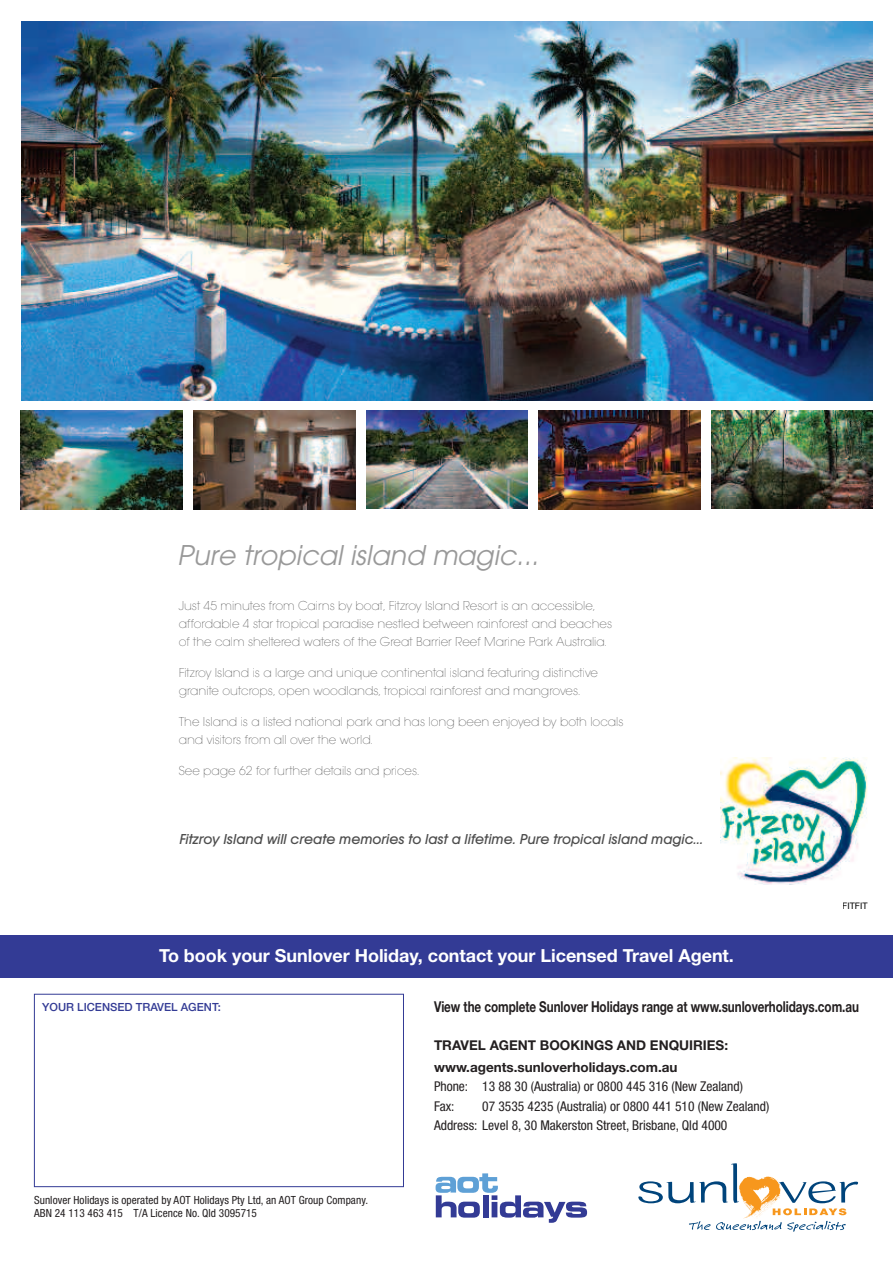
<style>
.page{position:relative;width:893px;height:1263px;background:#fff}
.page>*{position:absolute;margin:0;border:0;box-sizing:border-box;transform-origin:0 0}
.t1{font:italic 27px "Avant Garde";color:#999}
.t2{font:700 18px "Helvetica Neue LT Std";color:#fff}
.t3{font:italic 500 15px "Avant Garde Gothic Itc T";color:#4d4d4d}
.t4{font:700 15px "Helvetica Neue LT Std";letter-spacing:-.005em;color:#231f20;scale:.78 1}
.t5{font:200 13.5px/18px "Avant Garde Gothic Itc T";color:#4d4d4d}
.t6{font:condensed 13.5px/19.5px "Helvetica Neue LT Std";color:#231f20}
.t7{font:700 13.5px/21.6px "Helvetica Neue LT Std";color:#231f20}
.t8{font:condensed 13.5px "Helvetica Neue";color:#231f20}
.t9{font:condensed 11.25px/13.5px "Helvetica Neue LT Std";letter-spacing:.005em;color:#231f20}
.t10{font:500 11.25px "Helvetica Neue LT Std";color:#333b95}
.t11{font:9px "Helvetica Neue";color:#000}
</style>
<div class="page">
<img style="left:21px;top:22px;width:852px;height:378px">
<img style="left:720px;top:758px;width:147px;height:127px">
<img style="left:21px;top:411px;width:161px;height:98px">
<img style="left:194px;top:411px;width:161px;height:98px">
<img style="left:539px;top:411px;width:161px;height:98px">
<img style="left:711px;top:410px;width:162px;height:98px">
<img style="left:367px;top:411px;width:160px;height:98px">
<div style="left:0;top:935px;width:893px;height:43px;background:#333b95"></div>
<div style="left:34px;top:994px;width:370px;height:193px;border:1px solid #333b95"></div>
<svg style="left:436px;top:1173px;width:151px;height:50px"></svg>
<svg style="left:638px;top:1163px;width:220px;height:69px"></svg>
<h1 class="t1" style="left:177px;top:545px;width:363px">Pure tropical island magic...</h1>
<p class="t5" style="left:179px;top:597px;width:435px">Just 45 minutes from Cairns by boat, Fitzroy Island Resort is an accessible, affordable 4 star tropical paradise nestled between rainforest and beaches of the calm sheltered waters of the Great Barrier Reef Marine Park Australia.</p>
<p class="t5" style="left:179px;top:663px;width:421px">Fitzroy Island is a large and unique continental island featuring distinctive granite outcrops, open woodlands, tropical rainforest and mangroves.</p>
<p class="t5" style="left:179px;top:712px;width:446px">The Island is a listed national park and has long been enjoyed by both locals and visitors from all over the world.</p>
<p class="t5" style="left:179px;top:761px;width:242px">See page 62 for further details and prices.</p>
<p class="t3" style="left:180px;top:830px;width:525px">Fitzroy Island will create memories to last a lifetime. Pure tropical island magic…</p>
<p class="t11" style="left:842px;top:903px;width:27px">FITFIT</p>
<h2 class="t2" style="left:159px;top:949px;width:576px">To book your Sunlover Holiday, contact your Licensed Travel Agent.</h2>
<p class="t4" style="left:434px;top:1001px;width:546px">View the complete Sunlover Holidays range at www.sunloverholidays.com.au</p>
<p class="t7" style="left:434px;top:1036px;width:296px">TRAVEL AGENT BOOKINGS AND ENQUIRIES: www.agents.sunloverholidays.com.au</p>
<p class="t8" style="left:434px;top:1081px;width:310px">Phone: 13 88 30 (Australia) or 0800 445 316 (New Zealand)</p>
<p class="t6" style="left:434px;top:1097px;width:22px">Fax:</p>
<p class="t10" style="left:42px;top:1003px;width:180px">YOUR LICENSED TRAVEL AGENT:</p>
<p class="t6" style="left:434px;top:1097px;width:337px;text-indent:48px">07 3535 4235 (Australia) or 0800 441 510 (New Zealand)<br>Address: Level 8, 30 Makerston Street, Brisbane, Qld 4000</p>
<p class="t9" style="left:34px;top:1194px;width:335px">Sunlover Holidays is operated by AOT Holidays Pty Ltd, an AOT Group Company.<br>ABN 24 113 463 415 T/A Licence No. Qld 3095715</p>
</div>
